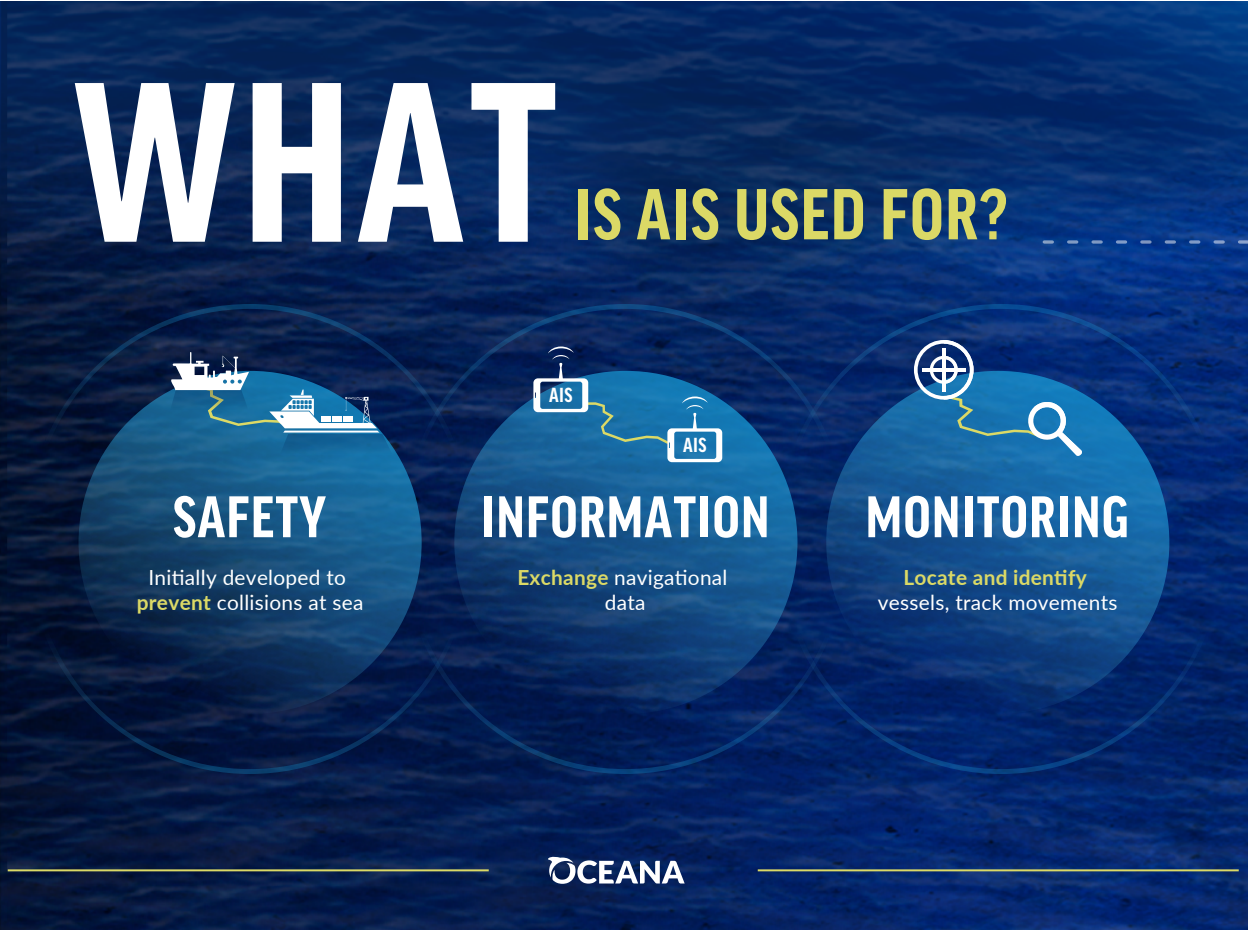
<style>
.page{position:relative;width:1248px;height:930px;background:#fff}
.page>*{position:absolute;margin:0;border:0;box-sizing:border-box;transform-origin:0 0}
.t1{font:700 condensed 242.6px "Good Headline OT";color:#fff}
.t2{font:700 condensed 77px "Good Headline OT";letter-spacing:.02em;color:#dbd966}
.t3{font:700 condensed 62.6px "Good Headline OT";letter-spacing:.02em;color:#fff}
.t4{font:700 condensed 21.6px "Good Headline OT";letter-spacing:.02em;color:#fff}
.t5{font:20.8px/25px "Lato";letter-spacing:.015em;color:#fff;text-align:center}
.t6{font:700 20.8px "Lato";letter-spacing:.015em;color:#dbd966}
.s1{font-weight:700;color:#dbd966}
</style>
<div class="page">
<img style="left:0;top:1px;width:1247px;height:929px">
<svg style="left:79px;top:371px;width:343px;height:343px;background:#164e7a"></svg>
<svg style="left:454px;top:371px;width:343px;height:343px;background:#165389"></svg>
<svg style="left:826px;top:371px;width:343px;height:343px;background:#155794"></svg>
<svg style="left:1044px;top:240px;width:203px;height:4px"></svg>
<svg style="left:914px;top:450px;width:170px;height:8px"></svg>
<svg style="left:457px;top:628px;width:337px;height:146px;background:#06245d"></svg>
<svg style="left:43px;top:628px;width:414px;height:146px;background:#071d45"></svg>
<svg style="left:794px;top:628px;width:414px;height:146px;background:#05296c"></svg>
<svg style="left:457px;top:304px;width:337px;height:146px;background:#092d65"></svg>
<svg style="left:794px;top:304px;width:414px;height:146px;background:#134586"></svg>
<svg style="left:43px;top:304px;width:414px;height:146px;background:#08204a"></svg>
<svg style="left:170px;top:352px;width:222px;height:102px;background:#336790"></svg>
<svg style="left:533px;top:346px;width:189px;height:116px;background:#256698"></svg>
<svg style="left:547px;top:856px;width:138px;height:28px"></svg>
<hr style="left:8px;top:869px;width:481px;height:2px;background:#dbd966">
<hr style="left:758px;top:869px;width:481px;height:2px;background:#dbd966">
<h1 class="t1" style="left:72px;top:50px;width:486px">WHAT</h1>
<h2 class="t2" style="left:574px;top:178px;width:435px">IS AIS USED FOR?</h2>
<h3 class="t3" style="left:173px;top:488px;width:154px">SAFETY</h3>
<p class="t5" style="left:137px;top:564px;width:228px">Initially developed to <span class="s1">prevent</span> collisions at sea</p>
<p class="t4" style="left:549px;top:385px;width:25px">AIS</p>
<p class="t4" style="left:683px;top:435px;width:25px">AIS</p>
<h3 class="t3" style="left:481px;top:488px;width:290px">INFORMATION</h3>
<p class="t5" style="left:517px;top:564px;width:212px"><span class="s1">Exchange</span> navigational data</p>
<h3 class="t3" style="left:866px;top:488px;width:265px">MONITORING</h3>
<p class="t6" style="left:903px;top:562px;width:185px">Locate and identify</p>
<p class="t5" style="left:878px;top:589px;width:241px">vessels, track movements</p>
</div>
